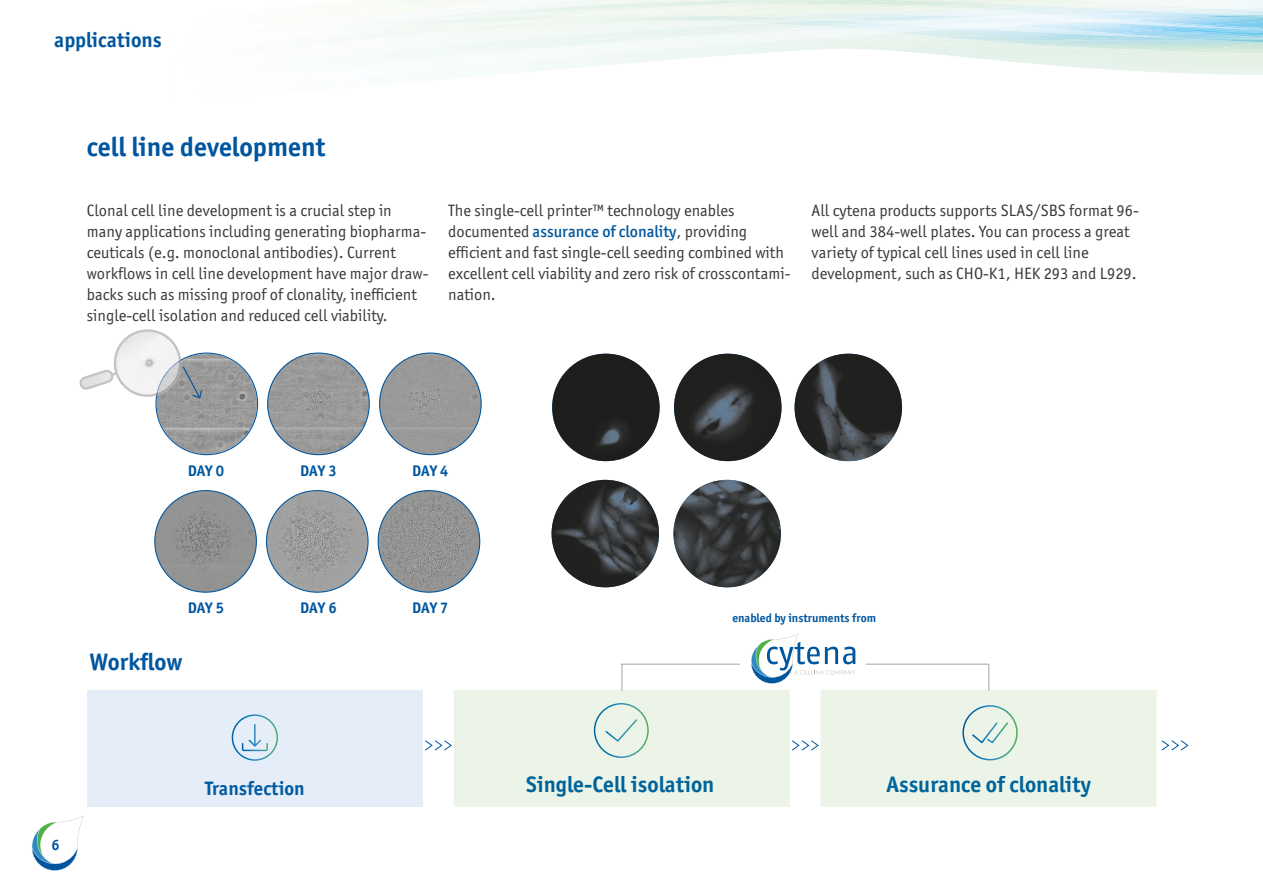
<style>
.page{position:relative;width:1263px;height:893px;background:#fff}
.page>*{position:absolute;margin:0;border:0;box-sizing:border-box;transform-origin:0 0}
.t1{font:700 27px "Officina Sans ITC Pro";color:#00569e}
.t2{font:700 24px "Officina Sans ITC Pro";color:#00569e}
.t3{font:700 22.5px "Officina Sans ITC Pro";color:#00569e}
.t4{font:700 21px "Officina Sans ITC Pro";color:#00569e}
.t5{font:700 19.5px "Officina Sans ITC Pro";color:#00569e}
.t6{font:16.5px/21px "Officina Sans ITC Pro";color:#3a3938}
.t7{font:700 15.45px "Officina Sans ITC Pro";letter-spacing:-.005em;color:#00569e}
.t8{font:700 15px "Officina Sans ITC Pro";color:#00569e}
.t9{font:700 12px "Officina Sans ITC Pro";color:#00569e}
.s1{font-weight:500;color:#00569e}
</style>
<div class="page">
<svg style="left:31px;top:816px;width:53px;height:55px"></svg>
<img style="left:482px;top:23px;width:9px;height:2px">
<img style="left:432px;top:7px;width:50px;height:19px">
<img style="left:432px;top:12px;width:34px;height:3px">
<img style="left:345px;top:20px;width:130px;height:29px">
<img style="left:423px;top:20px;width:31px;height:6px">
<img style="left:423px;top:15px;width:43px;height:5px">
<img style="left:454px;top:14px;width:12px;height:2px">
<img style="left:524px;top:32px;width:102px;height:10px">
<img style="left:532px;top:37px;width:84px;height:2px">
<img style="left:491px;top:24px;width:59px;height:5px">
<img style="left:570px;top:42px;width:4px;height:4px">
<img style="left:574px;top:41px;width:53px;height:3px">
<img style="left:573px;top:44px;width:46px;height:3px">
<img style="left:345px;top:18px;width:78px;height:14px">
<img style="left:345px;top:18px;width:66px;height:9px">
<img style="left:289px;top:3px;width:122px;height:10px">
<img style="left:334px;top:5px;width:50px;height:4px">
<svg style="left:466px;top:10px;width:38px;height:13px"></svg>
<img style="left:480px;top:0;width:11px;height:2px">
<img style="left:481px;top:7px;width:21px;height:8px">
<img style="left:480px;top:8px;width:22px;height:6px">
<img style="left:504px;top:22px;width:112px;height:5px">
<img style="left:518px;top:22px;width:109px;height:4px">
<img style="left:497px;top:16px;width:69px;height:6px">
<img style="left:535px;top:3px;width:122px;height:8px">
<img style="left:1224px;top:2px;width:39px;height:3px">
<img style="left:627px;top:33px;width:112px;height:9px">
<img style="left:671px;top:37px;width:41px;height:1px">
<img style="left:628px;top:39px;width:170px;height:6px">
<img style="left:706px;top:26px;width:68px;height:5px">
<img style="left:726px;top:29px;width:71px;height:6px">
<svg style="left:793px;top:39px;width:8px;height:2px"></svg>
<img style="left:1196px;top:4px;width:45px;height:2px">
<img style="left:994px;top:42px;width:52px;height:3px">
<img style="left:894px;top:38px;width:152px;height:4px">
<img style="left:861px;top:38px;width:120px;height:2px">
<img style="left:971px;top:40px;width:74px;height:1px">
<img style="left:850px;top:9px;width:101px;height:4px">
<img style="left:774px;top:27px;width:9px;height:2px">
<svg style="left:1236px;top:5px;width:27px;height:12px"></svg>
<img style="left:1254px;top:15px;width:8px;height:3px">
<img style="left:767px;top:19px;width:138px;height:8px">
<img style="left:827px;top:20px;width:38px;height:1px">
<img style="left:1183px;top:24px;width:8px;height:2px">
<img style="left:827px;top:13px;width:110px;height:6px">
<img style="left:838px;top:15px;width:142px;height:5px">
<img style="left:1090px;top:21px;width:44px;height:3px">
<img style="left:1095px;top:22px;width:88px;height:6px">
<img style="left:1122px;top:25px;width:49px;height:1px">
<img style="left:855px;top:37px;width:191px;height:1px">
<svg style="left:836px;top:38px;width:35px;height:1px"></svg>
<img style="left:797px;top:26px;width:219px;height:11px">
<img style="left:849px;top:32px;width:118px;height:1px">
<img style="left:987px;top:13px;width:267px;height:8px">
<img style="left:1236px;top:14px;width:17px;height:1px">
<img style="left:1083px;top:14px;width:153px;height:5px">
<img style="left:783px;top:21px;width:197px;height:11px">
<img style="left:820px;top:23px;width:100px;height:6px">
<img style="left:980px;top:14px;width:40px;height:3px">
<img style="left:980px;top:22px;width:106px;height:4px">
<img style="left:913px;top:17px;width:150px;height:6px">
<img style="left:946px;top:17px;width:41px;height:2px">
<img style="left:1083px;top:20px;width:14px;height:2px">
<img style="left:933px;top:4px;width:18px;height:4px">
<img style="left:951px;top:4px;width:245px;height:9px">
<img style="left:962px;top:8px;width:58px;height:5px">
<img style="left:1162px;top:6px;width:48px;height:3px">
<img style="left:978px;top:6px;width:136px;height:6px">
<img style="left:1035px;top:11px;width:13px;height:1px">
<svg style="left:1114px;top:4px;width:48px;height:6px"></svg>
<img style="left:1226px;top:11px;width:20px;height:3px">
<img style="left:1203px;top:12px;width:23px;height:2px">
<img style="left:1168px;top:12px;width:35px;height:2px">
<img style="left:1144px;top:9px;width:86px;height:3px">
<svg style="left:1020px;top:12px;width:63px;height:10px"></svg>
<img style="left:1168px;top:10px;width:20px;height:2px">
<img style="left:1048px;top:10px;width:120px;height:4px">
<img style="left:1146px;top:4px;width:49px;height:3px">
<img style="left:1049px;top:37px;width:214px;height:12px">
<img style="left:1064px;top:40px;width:118px;height:1px">
<img style="left:1152px;top:37px;width:111px;height:2px">
<img style="left:1182px;top:38px;width:81px;height:4px">
<img style="left:1233px;top:38px;width:30px;height:1px">
<img style="left:1207px;top:39px;width:43px;height:1px">
<img style="left:1253px;top:34px;width:10px;height:2px">
<img style="left:1103px;top:26px;width:150px;height:11px">
<img style="left:1200px;top:25px;width:10px;height:2px">
<img style="left:1073px;top:35px;width:67px;height:5px">
<img style="left:1210px;top:22px;width:53px;height:6px">
<img style="left:1118px;top:30px;width:36px;height:3px">
<img style="left:1154px;top:29px;width:34px;height:4px">
<img style="left:1237px;top:27px;width:13px;height:1px">
<img style="left:1171px;top:27px;width:66px;height:1px">
<img style="left:1165px;top:28px;width:23px;height:4px">
<svg style="left:1112px;top:34px;width:13px;height:1px"></svg>
<img style="left:1118px;top:33px;width:70px;height:1px">
<svg style="left:1188px;top:28px;width:75px;height:6px"></svg>
<img style="left:631px;top:5px;width:196px;height:21px">
<img style="left:710px;top:6px;width:30px;height:1px">
<img style="left:769px;top:0;width:108px;height:5px">
<img style="left:631px;top:21px;width:80px;height:5px">
<img style="left:634px;top:15px;width:106px;height:8px">
<img style="left:637px;top:16px;width:78px;height:5px">
<img style="left:657px;top:0;width:53px;height:8px">
<img style="left:658px;top:5px;width:36px;height:3px">
<img style="left:661px;top:0;width:108px;height:6px">
<img style="left:740px;top:5px;width:110px;height:10px">
<img style="left:827px;top:4px;width:30px;height:1px">
<svg style="left:843px;top:3px;width:22px;height:1px"></svg>
<svg style="left:699px;top:20px;width:16px;height:3px"></svg>
<img style="left:711px;top:20px;width:24px;height:2px">
<img style="left:732px;top:14px;width:63px;height:3px">
<img style="left:715px;top:16px;width:49px;height:4px">
<img style="left:714px;top:18px;width:46px;height:2px">
<svg style="left:384px;top:49px;width:879px;height:26px"></svg>
<img style="left:268px;top:353px;width:101px;height:102px;border-radius:51px">
<img style="left:380px;top:353px;width:101px;height:102px;border-radius:51px">
<img style="left:155px;top:491px;width:101px;height:101px;border-radius:51px">
<img style="left:266px;top:491px;width:102px;height:101px;border-radius:51px">
<img style="left:378px;top:491px;width:102px;height:101px;border-radius:51px">
<svg style="left:79px;top:329px;width:179px;height:126px"></svg>
<img style="left:552px;top:354px;width:108px;height:107px;border-radius:54px">
<img style="left:674px;top:354px;width:107px;height:107px;border-radius:54px">
<img style="left:794px;top:354px;width:108px;height:107px;border-radius:54px">
<img style="left:551px;top:480px;width:108px;height:107px;border-radius:54px">
<img style="left:673px;top:480px;width:108px;height:107px;border-radius:54px">
<svg style="left:87px;top:633px;width:1101px;height:174px"></svg>
<p class="t4" style="left:54px;top:26px;width:109px">applications</p>
<h1 class="t1" style="left:87px;top:130px;width:240px">cell line development</h1>
<p class="t6" style="left:87px;top:200px;width:343px">Clonal cell line development is a crucial step in many applications including generating biopharma&shy;ceuticals (e.g. monoclonal antibodies). Current workflows in cell line development have major draw&shy;backs such as missing proof of clonality, inefficient single-cell isolation and reduced cell viability.</p>
<p class="t6" style="left:448px;top:200px;width:344px">The single-cell printer™ technology enables documented <span class="s1">assurance of clonality</span>, providing efficient and fast single-cell seeding combined with excellent cell viability and zero risk of crosscontami&shy;nation.</p>
<p class="t6" style="left:811px;top:200px;width:329px">All cytena products supports SLAS/SBS format 96- well and 384-well plates. You can process a great variety of typical cell lines used in cell line development, such as CHO-K1, HEK 293 and L929.</p>
<p class="t7" style="left:188px;top:461px;width:38px">DAY 0</p>
<p class="t7" style="left:300px;top:461px;width:38px">DAY 3</p>
<p class="t7" style="left:412px;top:461px;width:38px">DAY 4</p>
<p class="t7" style="left:188px;top:599px;width:38px">DAY 5</p>
<h2 class="t2" style="left:90px;top:646px;width:94px">Workflow</h2>
<p class="t7" style="left:300px;top:598px;width:38px">DAY 6</p>
<p class="t7" style="left:412px;top:598px;width:38px">DAY 7</p>
<p class="t9" style="left:732px;top:611px;width:145px">enabled by instruments from</p>
<p class="t8" style="left:52px;top:836px;width:10px">6</p>
<p class="t5" style="left:205px;top:777px;width:101px">Transfection</p>
<h3 class="t3" style="left:526px;top:771px;width:190px">Single-Cell isolation</h3>
<h3 class="t3" style="left:886px;top:771px;width:206px">Assurance of clonality</h3>
</div>
